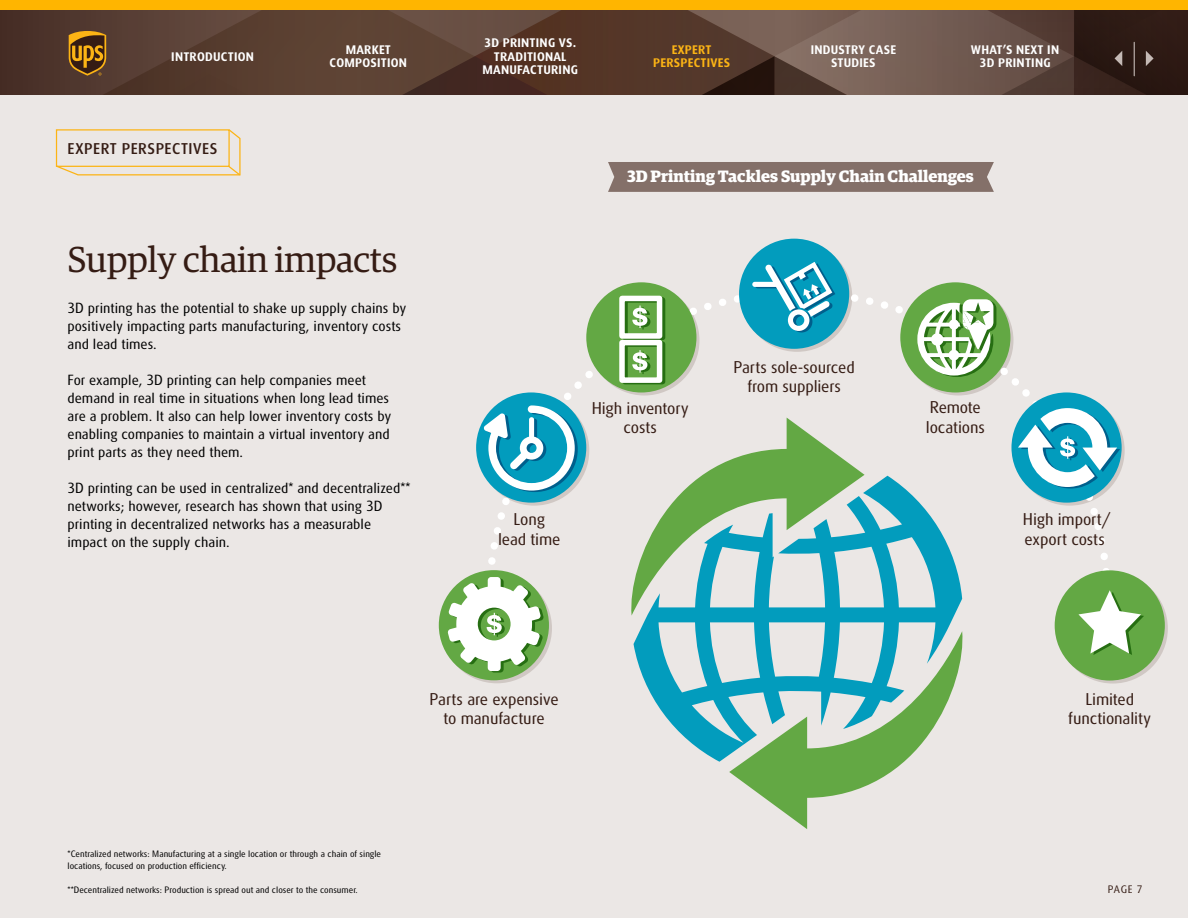
<style>
.page{position:relative;width:1188px;height:918px;background:#ebe7e5}
.page>*{position:absolute;margin:0;border:0;box-sizing:border-box;transform-origin:0 0}
.t1{font:36px "Guardian Egyp";color:#351c14}
.t2{font:16.5px/19.5px "UPS Sans";letter-spacing:-.01em;color:#351c14;text-align:center}
.t3{font:700 16.5px "Guardian Egyp";color:#fff}
.t4{font:500 15px "UPS Sans";letter-spacing:.03em;color:#351c14}
.t5{font:14.25px/18px "UPS Sans";color:#000}
.t6{font:700 12px/13.5px "UPS Sans";letter-spacing:.02em;color:#fff;text-align:center}
.t7{font:700 12px/13.5px "UPS Sans";letter-spacing:.02em;color:#fcb415;text-align:center}
.t8{font:10.5px "UPS Sans";color:#351c14}
.t9{font:9px/12px "UPS Sans";color:#000}
</style>
<div class="page">
<svg style="left:1058px;top:573px;width:110px;height:111px"></svg>
<svg style="left:442px;top:573px;width:110px;height:110px"></svg>
<svg style="left:798px;top:285px;width:311px;height:309px"></svg>
<svg style="left:483px;top:285px;width:308px;height:317px"></svg>
<div style="left:476px;top:392px;width:110px;height:111px;background:#029cbd;border-radius:50%"></div>
<div style="left:439px;top:570px;width:110px;height:110px;background:#63a844;border-radius:50%"></div>
<svg style="left:55px;top:129px;width:186px;height:47px"></svg>
<div style="left:608px;top:162px;width:386px;height:30px;background:#847069"></div>
<div style="left:0;top:10px;width:25px;height:84px;background:#462d25"></div>
<div style="left:0;top:0;width:1188px;height:10px;background:#ffb500"></div>
<div style="left:1011px;top:392px;width:111px;height:111px;background:#029cbd;border-radius:50%"></div>
<div style="left:900px;top:282px;width:110px;height:111px;background:#63a844;border-radius:50%"></div>
<div style="left:586px;top:282px;width:110px;height:111px;background:#63a844;border-radius:50%"></div>
<div style="left:739px;top:239px;width:110px;height:110px;background:#029cbd;border-radius:50%"></div>
<div style="left:1055px;top:570px;width:110px;height:111px;background:#63a844;border-radius:50%"></div>
<svg style="left:627px;top:418px;width:340px;height:411px"></svg>
<svg style="left:634px;top:476px;width:328px;height:286px"></svg>
<svg style="left:484px;top:405px;width:94px;height:87px"></svg>
<svg style="left:448px;top:577px;width:96px;height:96px"></svg>
<div style="left:622px;top:341px;width:43px;height:43px;border:5px solid #63a844"></div>
<div style="left:622px;top:297px;width:43px;height:43px;border:5px solid #63a844"></div>
<div style="left:619px;top:340px;width:43px;height:43px;border:5px solid #fff"></div>
<div style="left:619px;top:296px;width:43px;height:43px;border:5px solid #fff"></div>
<svg style="left:632px;top:350px;width:18px;height:24px"></svg>
<svg style="left:632px;top:306px;width:18px;height:24px"></svg>
<svg style="left:752px;top:262px;width:83px;height:70px"></svg>
<svg style="left:917px;top:299px;width:79px;height:78px"></svg>
<svg style="left:1018px;top:408px;width:102px;height:81px"></svg>
<svg style="left:1078px;top:590px;width:66px;height:65px"></svg>
<svg style="left:25px;top:10px;width:1163px;height:84px;background:#594034"></svg>
<p class="t6" style="left:483px;top:36px;width:97px">3D PRINTING VS.<br>TRADITIONAL<br>MANUFACTURING</p>
<p class="t6" style="left:171px;top:50px;width:84px">INTRODUCTION</p>
<p class="t6" style="left:330px;top:43px;width:79px">MARKET<br>COMPOSITION</p>
<p class="t7" style="left:653px;top:43px;width:79px">EXPERT<br>PERSPECTIVES</p>
<p class="t6" style="left:811px;top:43px;width:87px">INDUSTRY CASE<br>STUDIES</p>
<p class="t6" style="left:971px;top:43px;width:90px">WHAT’S NEXT IN<br>3D PRINTING</p>
<p class="t4" style="left:68px;top:140px;width:152px">EXPERT PERSPECTIVES</p>
<h1 class="t1" style="left:68px;top:235px;width:331px">Supply chain impacts</h1>
<p class="t5" style="left:68px;top:299px;width:341px">3D printing has the potential to shake up supply chains by positively impacting parts manufacturing, inventory costs and lead times.</p>
<p class="t5" style="left:68px;top:371px;width:326px">For example, 3D printing can help companies meet demand in real time in situations when long lead times are a problem. It also can help lower inventory costs by enabling companies to maintain a virtual inventory and print parts as they need them.</p>
<p class="t5" style="left:68px;top:479px;width:344px">3D printing can be used in centralized* and decentralized** networks; however, research has shown that using 3D printing in decentralized networks has a measurable impact on the supply chain.</p>
<p class="t3" style="left:627px;top:163px;width:348px">3D Printing Tackles Supply Chain Challenges</p>
<p class="t2" style="left:498px;top:509px;width:64px">Long lead time</p>
<p class="t2" style="left:592px;top:398px;width:99px">High inventory costs</p>
<p class="t2" style="left:733px;top:357px;width:123px">Parts sole-sourced from suppliers</p>
<p class="t2" style="left:926px;top:398px;width:60px;text-align:left">Remote locations</p>
<p class="t2" style="left:1023px;top:509px;width:89px;text-align:left">High import/ export costs</p>
<p class="t2" style="left:430px;top:689px;width:131px">Parts are expensive to manufacture</p>
<p class="t2" style="left:1068px;top:689px;width:84px">Limited functionality</p>
<p class="t9" style="left:68px;top:848px;width:315px">*Centralized networks: Manufacturing at a single location or through a chain of single locations, focused on production efficiency.</p>
<p class="t9" style="left:68px;top:884px;width:292px">**Decentralized networks: Production is spread out and closer to the consumer.</p>
<p class="t8" style="left:1108px;top:883px;width:36px">PAGE 7</p>
</div>
